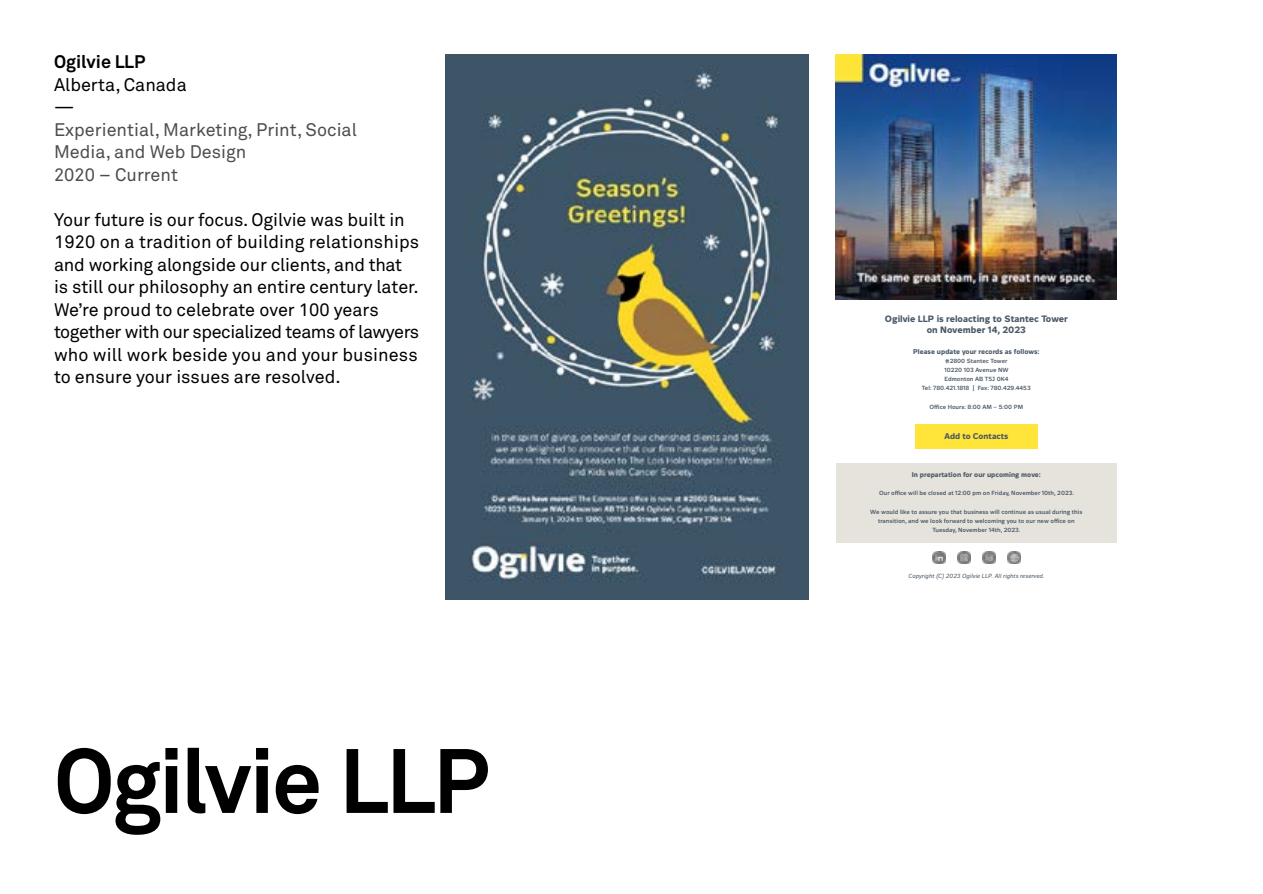
<style>
.page{position:relative;width:1263px;height:894px;background:#fff}
.page>*{position:absolute;margin:0;border:0;box-sizing:border-box;transform-origin:0 0}
.t1{font:700 90px "Akkurat Std";letter-spacing:-.03em;color:#000}
.t2{font:18px/22.5px "Akkurat Std";letter-spacing:-.005em;color:#000}
.t3{font:18px/22.5px "Akkurat Std";color:#4d4d4d}
.t4{font:700 18px "Akkurat Std";color:#000}
.t5{font:700 9.15px/10.9px "Jasan";color:#4a5966;text-align:center}
.t6{font:700 8.25px "Jasan";color:#4a5966}
.t7{font:700 6.9px "Jasan";color:#4a5966}
.t8{font:500 6px/9.1px "Jasan";color:#4a5966;text-align:center}
.t9{font:italic 6px "Jasan";color:#4a5966}
</style>
<div class="page">
<img style="left:445px;top:54px;width:363px;height:545px">
<img style="left:836px;top:54px;width:280px;height:246px">
<div style="left:836px;top:463px;width:280px;height:80px;background:#e5e3dc"></div>
<div style="left:915px;top:424px;width:122px;height:24px;background:#ffe539"></div>
<svg style="left:932px;top:551px;width:13px;height:12px"></svg>
<svg style="left:982px;top:551px;width:13px;height:12px"></svg>
<svg style="left:957px;top:551px;width:13px;height:12px"></svg>
<svg style="left:1007px;top:551px;width:13px;height:12px"></svg>
<h2 class="t4" style="left:54px;top:51px;width:93px">Ogilvie LLP</h2>
<h2 class="t2" style="left:54px;top:73px;width:134px">Alberta, Canada —</h2>
<h2 class="t3" style="left:54px;top:118px;width:304px">Experiential, Marketing, Print, Social<br>Media, and Web Design<br>2020 – Current</h2>
<p class="t2" style="left:54px;top:208px;width:367px">Your future is our focus. Ogilvie was built in 1920 on a tradition of building relationships and working alongside our clients, and that is still our philosophy an entire century later.<br>We’re proud to celebrate over 100 years together with our specialized teams of lawyers who will work beside you and your business to ensure your issues are resolved.</p>
<h1 class="t1" style="left:54px;top:725px;width:436px">Ogilvie LLP</h1>
<h3 class="t5" style="left:885px;top:313px;width:185px">Ogilvie LLP is reloacting to Stantec Tower on November 14, 2023</h3>
<p class="t7" style="left:913px;top:347px;width:128px">Please update your records as follows:</p>
<p class="t8" style="left:922px;top:356px;width:110px">#2800 Stantec Tower<br>10220 103 Avenue NW<br>Edmonton AB T5J 0K4<br>Tel: 780.421.1818 | Fax: 780.429.4453</p>
<p class="t8" style="left:929px;top:402px;width:95px">Office Hours: 8:00 AM – 5:00 PM</p>
<h3 class="t6" style="left:944px;top:431px;width:65px">Add to Contacts</h3>
<p class="t7" style="left:911px;top:470px;width:131px">In prepartation for our upcoming move:</p>
<p class="t8" style="left:879px;top:488px;width:196px">Our office will be closed at 12:00 pm on Friday, November 10th, 2023.</p>
<p class="t8" style="left:870px;top:507px;width:214px">We would like to assure you that business will continue as usual during this transition, and we look forward to welcoming you to our new office on<br>Tuesday, November 14th, 2023.</p>
<p class="t9" style="left:908px;top:572px;width:137px">Copyright (C) 2023 Ogilvie LLP. All rights reserved.</p>
</div>
